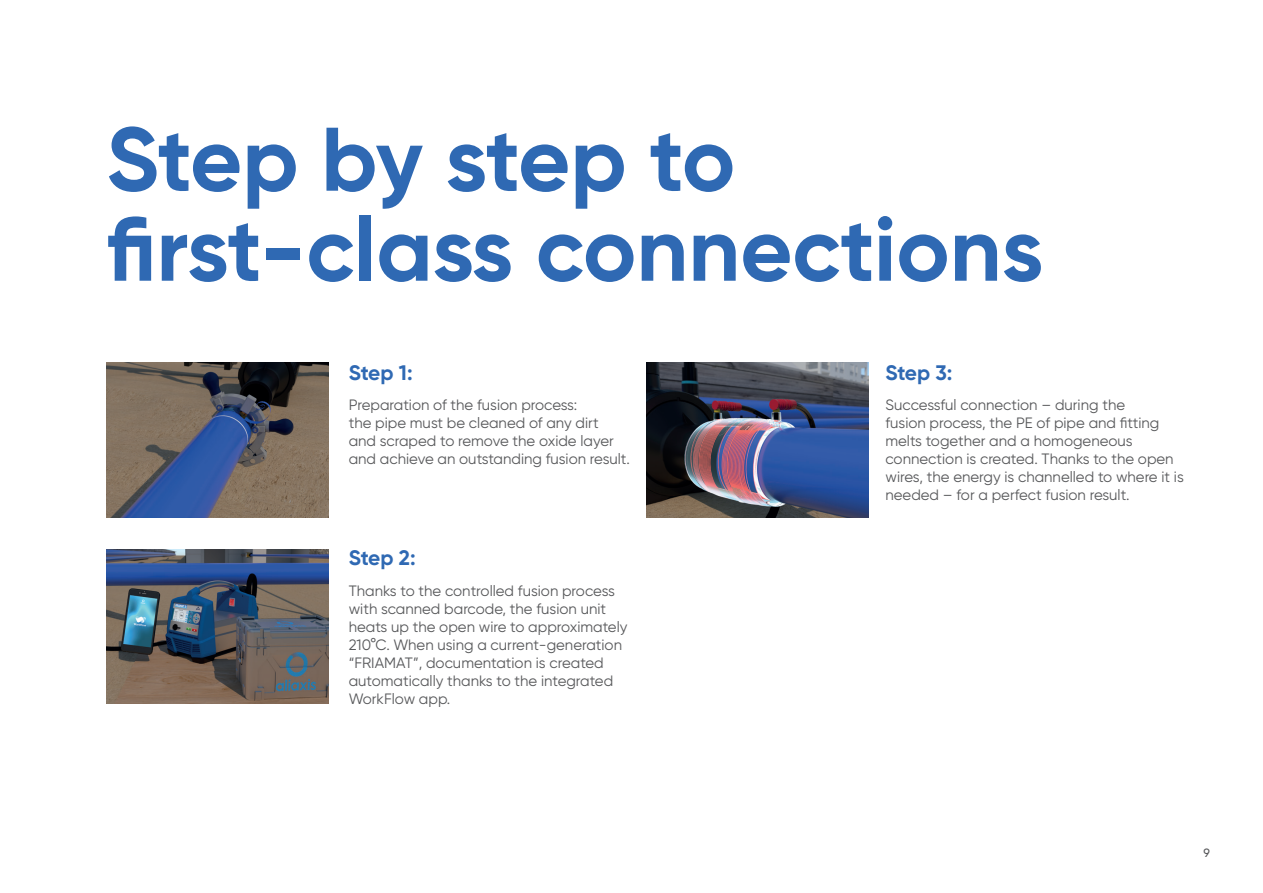
<style>
.page{position:relative;width:1263px;height:893px;background:#fff}
.page>*{position:absolute;margin:0;border:0;box-sizing:border-box;transform-origin:0 0}
._60pt_headline{font:700 90px/90px "Gilroy";letter-spacing:-.005em;color:#2f69b3}
.body_txt{font:700 21px "Gilroy";letter-spacing:-.015em;color:#2f69b3}
.body_txt-2{font:15px/18px "Gilroy";color:#57585a}
.t1{font:500 12px "Gilroy";color:#57585a}
</style>
<div class="page">
<img style="left:106px;top:363px;width:223px;height:154px">
<img style="left:646px;top:363px;width:223px;height:154px">
<img style="left:106px;top:549px;width:223px;height:155px">
<p class="_60pt_headline" style="left:106px;top:114px;width:939px">Step by step to first-class connections</p>
<p class="body_txt" style="left:349px;top:359px;width:65px">Step 1:</p>
<p class="body_txt-2" style="left:349px;top:396px;width:283px">Preparation of the fusion process:<br>the pipe must be cleaned of any dirt<br>and scraped to remove the oxide layer and achieve an outstanding fusion result.</p>
<p class="body_txt" style="left:349px;top:545px;width:68px">Step 2:</p>
<p class="body_txt-2" style="left:349px;top:582px;width:280px">Thanks to the controlled fusion process with scanned barcode, the fusion unit heats up the open wire to approximately 210°C. When using a current-generation “FRIAMAT”, documentation is created automatically thanks to the integrated WorkFlow app.</p>
<p class="body_txt" style="left:885px;top:359px;width:68px">Step 3:</p>
<p class="body_txt-2" style="left:885px;top:396px;width:300px">Successful connection – during the<br>fusion process, the PE of pipe and fitting melts together and a homogeneous connection is created. Thanks to the open wires, the energy is channelled to where it is needed – for a perfect fusion result.</p>
<p class="t1" style="left:1203px;top:845px;width:8px">9</p>
</div>
